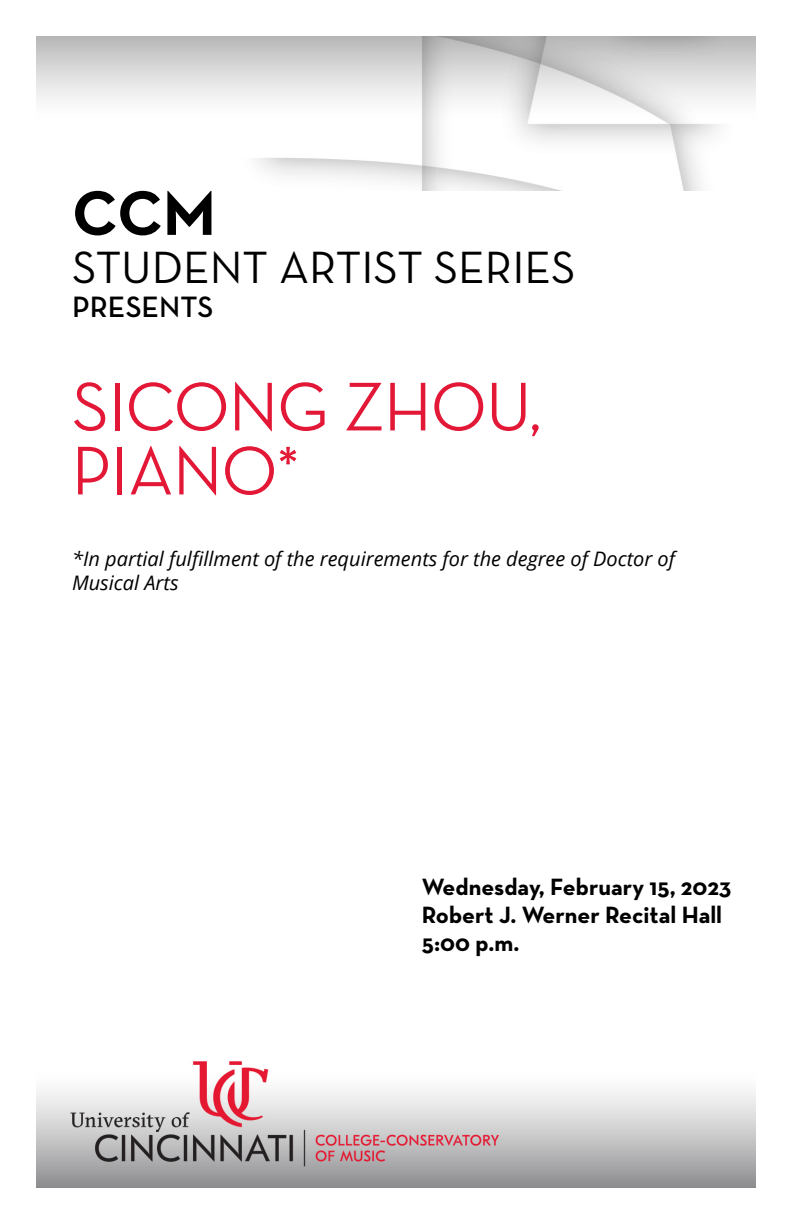
<style>
.page{position:relative;width:792px;height:1224px;background:#fff}
.page>*{position:absolute;margin:0;border:0;box-sizing:border-box;transform-origin:0 0}
.Concert_Title{font:500 70px/64px "Neutra Disp";color:#e31837}
.Page_Intro{font:700 64px "Neutra Text";color:#000}
.Page_Intro-2{font:46px "Neutra Text";color:#000}
.Page_Intro-3{font:600 30px "Neutra Text";color:#000}
.Date_Venue_Time{font:700 24px "Neutra Text";color:#000}
.In_partial_fulfillm{font:italic 20px/24px "Open Sans";color:#000}
</style>
<div class="page">
<img style="left:36px;top:36px;width:720px;height:154px">
<img style="left:36px;top:1061px;width:720px;height:126px">
<h1 class="Page_Intro" style="left:72px;top:173px;width:145px">CCM</h1>
<h1 class="Page_Intro-2" style="left:72px;top:239px;width:505px">STUDENT ARTIST SERIES</h1>
<h1 class="Page_Intro-3" style="left:72px;top:288px;width:143px">PRESENTS</h1>
<h1 class="Concert_Title" style="left:72px;top:375px;width:471px">SICONG ZHOU,<br>PIANO*</h1>
<h2 class="In_partial_fulfillm" style="left:72px;top:547px;width:605px">*In partial fulfillment of the requirements for the degree of Doctor of<br>Musical Arts</h2>
<h3 class="Date_Venue_Time" style="left:422px;top:872px;width:311px">Wednesday, February 15, 2023</h3>
<h3 class="Date_Venue_Time" style="left:422px;top:900px;width:302px">Robert J. Werner Recital Hall</h3>
<h3 class="Date_Venue_Time" style="left:422px;top:928px;width:99px">5:00 p.m.</h3>
</div>
